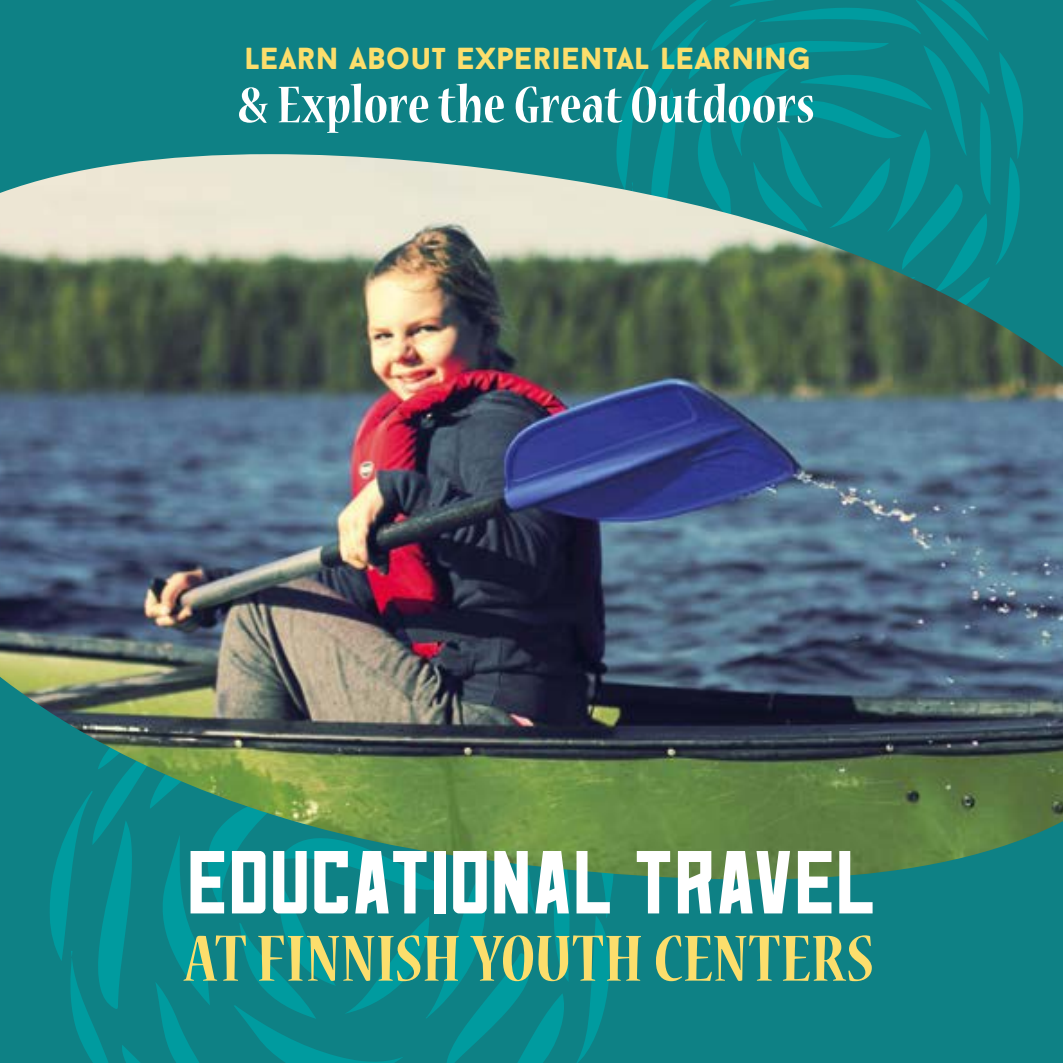
<style>
.page{position:relative;width:1063px;height:1063px;background:#0e8185}
.page>*{position:absolute;margin:0;border:0;box-sizing:border-box;transform-origin:0 0}
.t1{font:78.75px "Hoverage";letter-spacing:-.01em;color:#fff}
.t2{font:700 condensed 72.5px "Nueva Std";letter-spacing:.01em;color:#fcde6c}
.t3{font:700 condensed 57.5px "Nueva Std";color:#fff}
.t4{font:900 30.75px "Baron Neue";letter-spacing:.015em;color:#fcde6c}
</style>
<div class="page">
<svg style="left:616px;top:0;width:407px;height:154px"></svg>
<svg style="left:50px;top:896px;width:561px;height:167px"></svg>
<img style="left:0;top:154px;width:1063px;height:742px">
<p class="t4" style="left:245px;top:39px;width:568px">LEARN ABOUT EXPERIENTAL LEARNING</p>
<h3 class="t3" style="left:238px;top:79px;width:579px">&amp;ExploretheGreatOutdoors</h3>
<h1 class="t1" style="left:186px;top:840px;width:692px">EDUCATIONAL TRAVEL</h1>
<h2 class="t2" style="left:185px;top:926px;width:691px">ATFINNISHYOUTHCENTERS</h2>
</div>
